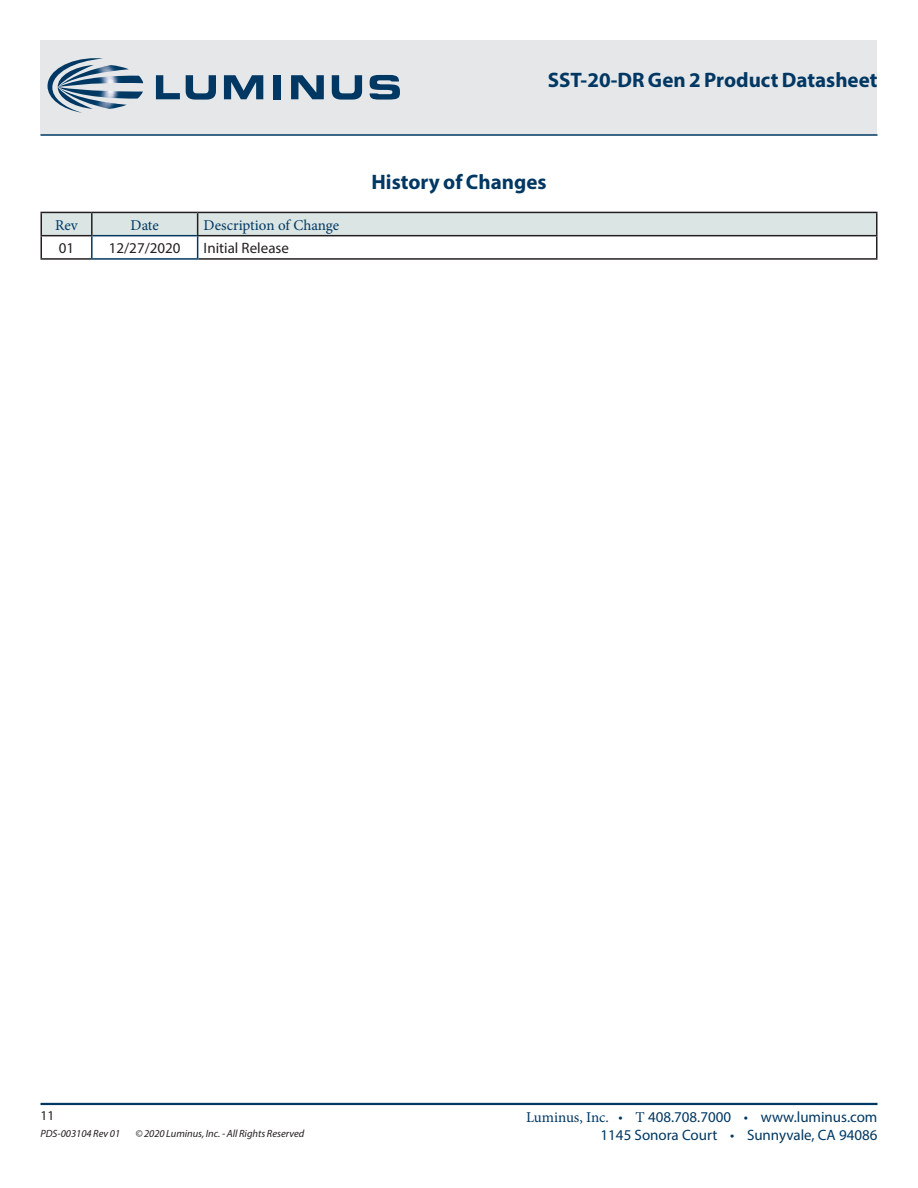
<style>
.page{position:relative;width:918px;height:1188px;background:#fff}
.page>*{position:absolute;margin:0;border:0;box-sizing:border-box;transform-origin:0 0}
.DS_Title1{font:700 21px "Myriad Pro";color:#003863}
.t1{font:15px "Myriad Pro";color:#003863}
.t2{font:15px "Minion Pro";color:#003863}
.t3{font:15px "Myriad Pro";color:#231f20}
.zzFooterRight2{font:13.5px "Myriad Pro";color:#231f20}
.zzFooterRight1{font:italic 10.5px "Myriad Pro";color:#231f20}
.s1{font-family:"Minion Pro"}
</style>
<div class="page">
<div style="left:40px;top:40px;width:838px;height:95px;background:#e6e7e9"></div>
<hr style="left:40px;top:1103px;width:838px;height:2px;background:#003863">
<hr style="left:40px;top:134px;width:838px;height:2px;background:#003863">
<svg style="left:48px;top:58px;width:95px;height:55px"></svg>
<svg style="left:156px;top:75px;width:24px;height:24px"></svg>
<svg style="left:186px;top:75px;width:30px;height:25px"></svg>
<svg style="left:224px;top:75px;width:39px;height:24px"></svg>
<div style="left:273px;top:75px;width:8px;height:24px;background:#003863"></div>
<svg style="left:291px;top:75px;width:33px;height:24px"></svg>
<svg style="left:332px;top:75px;width:30px;height:25px"></svg>
<svg style="left:370px;top:75px;width:30px;height:25px"></svg>
<hr style="left:91px;top:258px;width:107px;height:2px;background:#003863">
<svg style="left:42px;top:213px;width:834px;height:45px"></svg>
<hr style="left:40px;top:212px;width:52px;height:1px;background:#231f20">
<hr style="left:40px;top:213px;width:2px;height:22px;background:#231f20">
<hr style="left:92px;top:212px;width:106px;height:1px;background:#231f20">
<hr style="left:198px;top:212px;width:679px;height:1px;background:#231f20">
<hr style="left:876px;top:213px;width:2px;height:22px;background:#231f20">
<hr style="left:40px;top:235px;width:53px;height:1px;background:#231f20">
<hr style="left:40px;top:236px;width:2px;height:22px;background:#231f20">
<hr style="left:197px;top:235px;width:680px;height:1px;background:#231f20">
<hr style="left:876px;top:236px;width:2px;height:22px;background:#231f20">
<hr style="left:40px;top:258px;width:51px;height:2px;background:#231f20">
<hr style="left:198px;top:258px;width:679px;height:2px;background:#231f20">
<p class="DS_Title1" style="left:548px;top:67px;width:331px">SST-20-DR Gen 2 Product Datasheet</p>
<p class="t2" style="left:55px;top:215px;width:24px">Rev</p>
<p class="t2" style="left:131px;top:215px;width:30px">Date</p>
<p class="t2" style="left:204px;top:215px;width:137px">Description of Change</p>
<p class="t3" style="left:59px;top:239px;width:17px">01</p>
<p class="t3" style="left:109px;top:239px;width:73px">12/27/2020</p>
<p class="t3" style="left:204px;top:239px;width:87px">Initial Release</p>
<p class="DS_Title1" style="left:371px;top:168px;width:177px">History of Changes</p>
<p class="zzFooterRight2" style="left:40px;top:1107px;width:15px">11</p>
<p class="zzFooterRight1" style="left:40px;top:1127px;width:81px">PDS-003104 Rev 01</p>
<p class="zzFooterRight1" style="left:135px;top:1127px;width:170px">© 2020 Luminus, Inc. - All Rights Reserved</p>
<p class="t1" style="left:526px;top:1108px;width:353px"><span class="s1">Luminus, Inc.</span> • <span class="s1">T</span> 408.708.7000 • www.luminus.com</p>
<p class="t1" style="left:601px;top:1126px;width:278px">1145 Sonora Court • Sunnyvale, CA 94086</p>
</div>
